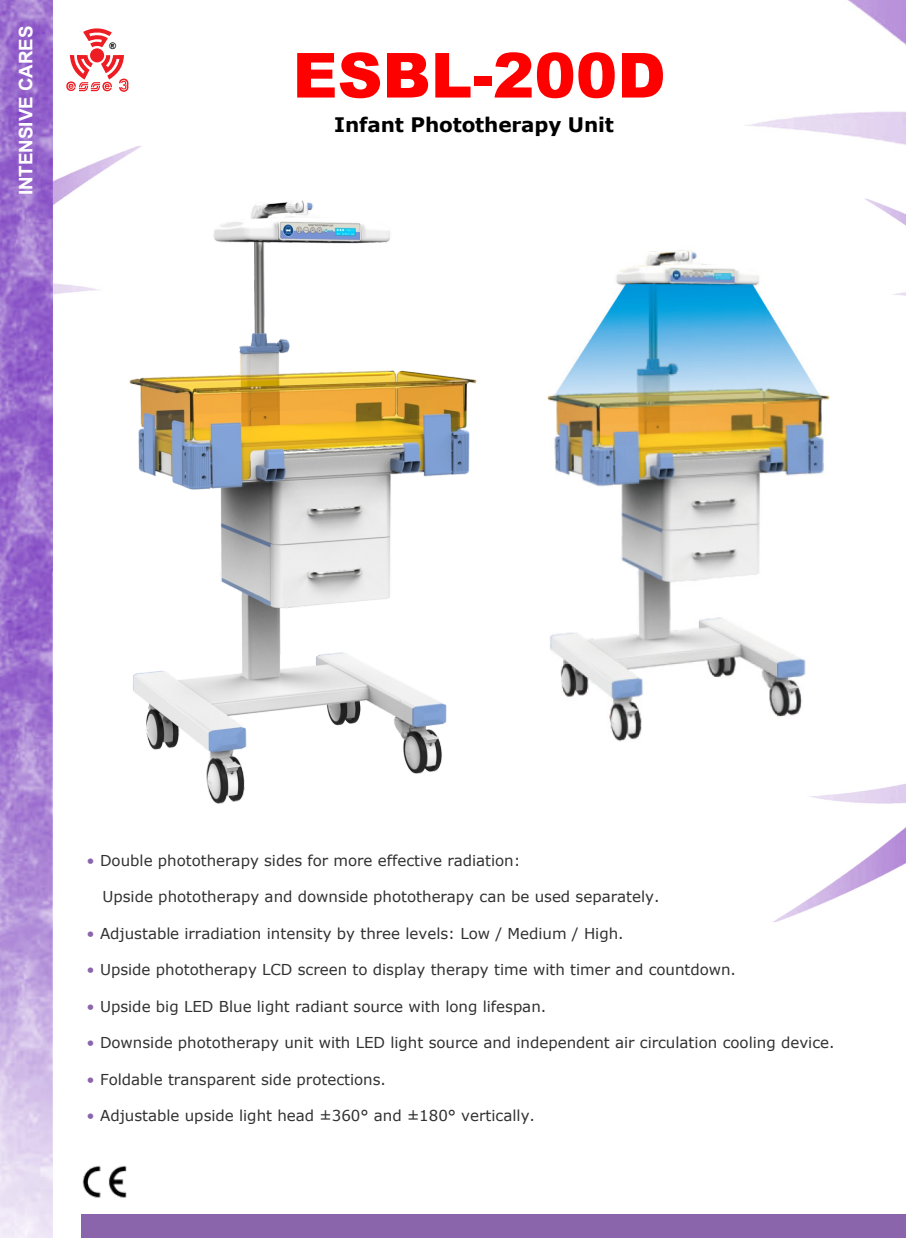
<style>
.page{position:relative;width:906px;height:1238px;background:#fff}
.page>*{position:absolute;margin:0;border:0;box-sizing:border-box;transform-origin:0 0}
.t1{font:900 62.1px "Arial";color:#f00}
.t2{font:700 19.95px "Verdana";letter-spacing:-.01em;color:#000}
.t3{font:700 18.75px "Arial";color:#fff}
.t4{font:15px "Verdana";color:#323132}
.t5{font:900 9px "Arial";color:#000}
.s1{color:#8a65ac}
</style>
<div class="page">
<img style="left:129px;top:200px;width:348px;height:604px">
<div style="left:81px;top:1214px;width:825px;height:23px;background:#8a65ab"></div>
<img style="left:745px;top:0;width:161px;height:145px">
<img style="left:865px;top:198px;width:41px;height:98px">
<img style="left:547px;top:250px;width:283px;height:492px">
<img style="left:52px;top:145px;width:95px;height:164px">
<div style="left:90px;top:48px;width:14px;height:14px;background:#ee1d23;border-radius:50%"></div>
<svg style="left:83px;top:28px;width:29px;height:19px"></svg>
<svg style="left:66px;top:55px;width:63px;height:37px"></svg>
<img style="left:0;top:0;width:52px;height:1237px">
<img style="left:773px;top:784px;width:133px;height:138px">
<img style="left:82px;top:1165px;width:45px;height:33px">
<p class="t3" style="left:13px;top:195px;width:171px;rotate:-90deg">INTENSIVE CARES</p>
<p class="t5" style="left:109px;top:40px;width:9px">®</p>
<h1 class="t1" style="left:293px;top:30px;width:374px">ESBL-200D</h1>
<h2 class="t2" style="left:334px;top:112px;width:281px">Infant Phototherapy Unit</h2>
<p class="t4" style="left:87px;top:850px;width:435px"><span class="s1">•</span> Double phototherapy sides for more effective radiation:</p>
<p class="t4" style="left:102px;top:887px;width:558px">Upside phototherapy and downside phototherapy can be used separately.</p>
<p class="t4" style="left:87px;top:923px;width:539px"><span class="s1">•</span> Adjustable irradiation intensity by three levels: Low / Medium / High.</p>
<p class="t4" style="left:87px;top:960px;width:651px"><span class="s1">•</span> Upside phototherapy LCD screen to display therapy time with timer and countdown.</p>
<p class="t4" style="left:87px;top:996px;width:461px"><span class="s1">•</span> Upside big LED Blue light radiant source with long lifespan.</p>
<p class="t4" style="left:87px;top:1032px;width:749px"><span class="s1">•</span> Downside phototherapy unit with LED light source and independent air circulation cooling device.</p>
<p class="t4" style="left:87px;top:1069px;width:301px"><span class="s1">•</span> Foldable transparent side protections.</p>
<p class="t4" style="left:87px;top:1105px;width:450px"><span class="s1">•</span> Adjustable upside light head ±360° and ±180° vertically.</p>
</div>
